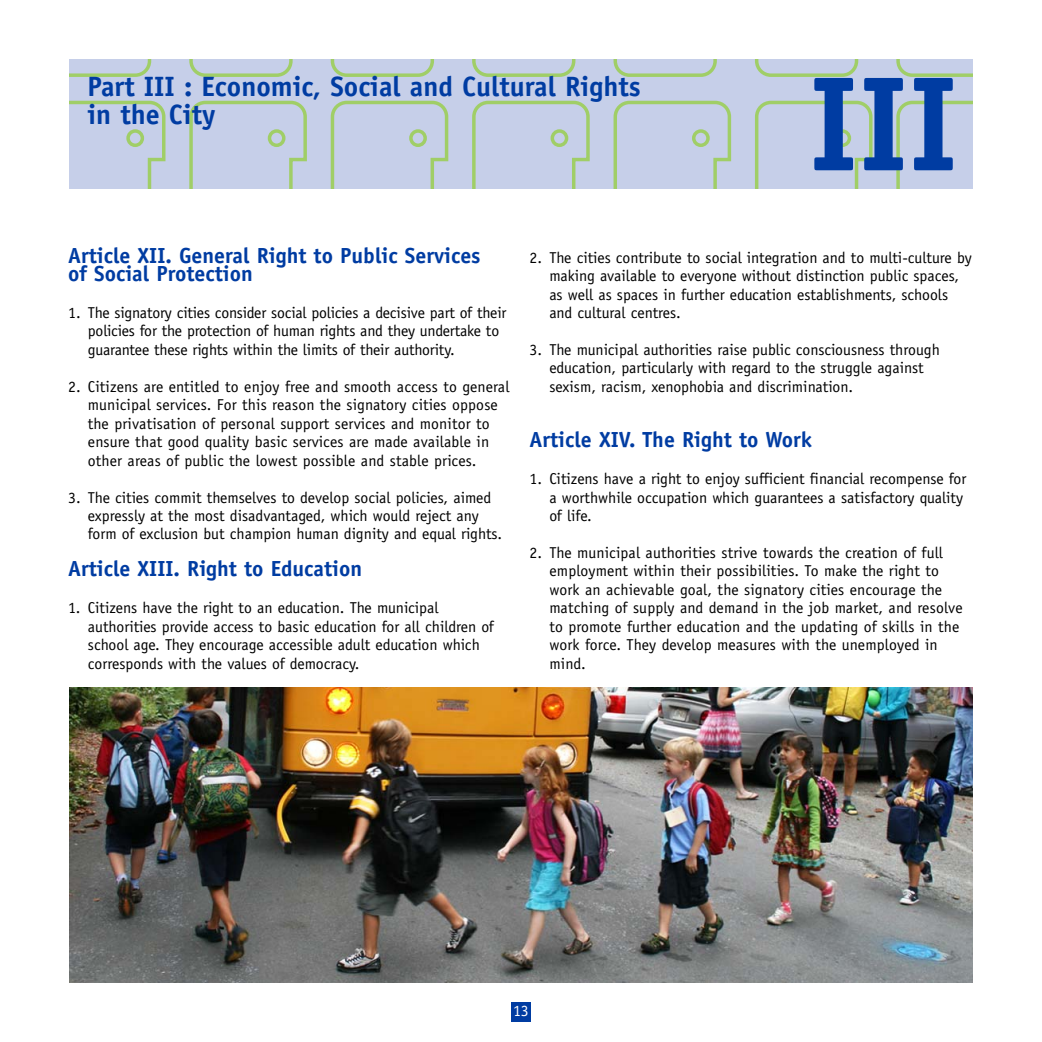
<style>
.page{position:relative;width:1042px;height:1042px;background:#fff}
.page>*{position:absolute;margin:0;border:0;box-sizing:border-box;transform-origin:0 0}
.t1{font:700 134.75px "Officina Sans";color:#003ca2}
.t2{font:700 28px/28px "Officina Sans";color:#003ca2}
.t3{font:700 21.88px/18.4px "Officina Sans";color:#003ca2}
.t4{font:15.75px/18.4px "Officina Sans";color:#000}
.t5{font:15.75px "Officina Sans";color:#fff}
</style>
<div class="page">
<div style="left:511px;top:1002px;width:20px;height:20px;background:#003ca2"></div>
<div style="left:69px;top:60px;width:903px;height:129px;background:#c6cfe9"></div>
<svg style="left:69px;top:100px;width:97px;height:89px"></svg>
<svg style="left:126px;top:129px;width:18px;height:18px"></svg>
<svg style="left:189px;top:100px;width:118px;height:89px"></svg>
<svg style="left:268px;top:129px;width:17px;height:18px"></svg>
<svg style="left:330px;top:100px;width:119px;height:89px"></svg>
<svg style="left:409px;top:129px;width:18px;height:18px"></svg>
<svg style="left:472px;top:100px;width:118px;height:89px"></svg>
<svg style="left:550px;top:129px;width:18px;height:18px"></svg>
<svg style="left:613px;top:100px;width:119px;height:89px"></svg>
<svg style="left:692px;top:129px;width:18px;height:18px"></svg>
<svg style="left:755px;top:100px;width:118px;height:89px"></svg>
<svg style="left:833px;top:129px;width:18px;height:18px"></svg>
<svg style="left:896px;top:100px;width:76px;height:89px"></svg>
<svg style="left:69px;top:60px;width:83px;height:17px"></svg>
<svg style="left:189px;top:60px;width:104px;height:17px"></svg>
<svg style="left:330px;top:60px;width:104px;height:17px"></svg>
<svg style="left:472px;top:60px;width:104px;height:17px"></svg>
<svg style="left:613px;top:60px;width:104px;height:17px"></svg>
<svg style="left:755px;top:60px;width:104px;height:17px"></svg>
<svg style="left:896px;top:60px;width:76px;height:17px"></svg>
<img style="left:69px;top:687px;width:903px;height:295px">
<h2 class="t2" style="left:87px;top:75px;width:555px">Part III : Economic, Social and Cultural Rights in the City</h2>
<h1 class="t1" style="left:809px;top:73px;width:151px">III</h1>
<h3 class="t3" style="left:68px;top:248px;width:414px">Article XII. General Right to Public Services of Social Protection</h3>
<p class="t4" style="left:88px;top:305px;width:420px;text-indent:-20px">1. The signatory cities consider social policies a decisive part of their policies for the protection of human rights and they undertake to guarantee these rights within the limits of their authority.</p>
<p class="t4" style="left:88px;top:378px;width:423px;text-indent:-20px">2. Citizens are entitled to enjoy free and smooth access to general municipal services. For this reason the signatory cities oppose the privatisation of personal support services and monitor to ensure that good quality basic services are made available in other areas of public the lowest possible and stable prices.</p>
<p class="t4" style="left:88px;top:489px;width:416px;text-indent:-20px">3. The cities commit themselves to develop social policies, aimed expressly at the most disadvantaged, which would reject any form of exclusion but champion human dignity and equal rights.</p>
<h3 class="t3" style="left:68px;top:561px;width:296px">Article XIII. Right to Education</h3>
<p class="t4" style="left:88px;top:600px;width:407px;text-indent:-20px">1. Citizens have the right to an education. The municipal authorities provide access to basic education for all children of school age. They encourage accessible adult education which corresponds with the values of democracy.</p>
<p class="t4" style="left:549px;top:249px;width:424px;text-indent:-20px">2. The cities contribute to social integration and to multi-culture by making available to everyone without distinction public spaces, as well as spaces in further education establishments, schools and cultural centres.</p>
<p class="t4" style="left:549px;top:342px;width:392px;text-indent:-20px">3. The municipal authorities raise public consciousness through education, particularly with regard to the struggle against sexism, racism, xenophobia and discrimination.</p>
<h3 class="t3" style="left:529px;top:432px;width:284px">Article XIV. The Right to Work</h3>
<p class="t4" style="left:549px;top:471px;width:418px;text-indent:-20px">1. Citizens have a right to enjoy sufficient financial recompense for a worthwhile occupation which guarantees a satisfactory quality of life.</p>
<p class="t4" style="left:549px;top:545px;width:415px;text-indent:-20px">2. The municipal authorities strive towards the creation of full employment within their possibilities. To make the right to work an achievable goal, the signatory cities encourage the matching of supply and demand in the job market, and resolve to promote further education and the updating of skills in the work force. They develop measures with the unemployed in mind.</p>
<p class="t5" style="left:513px;top:1005px;width:17px">13</p>
</div>
